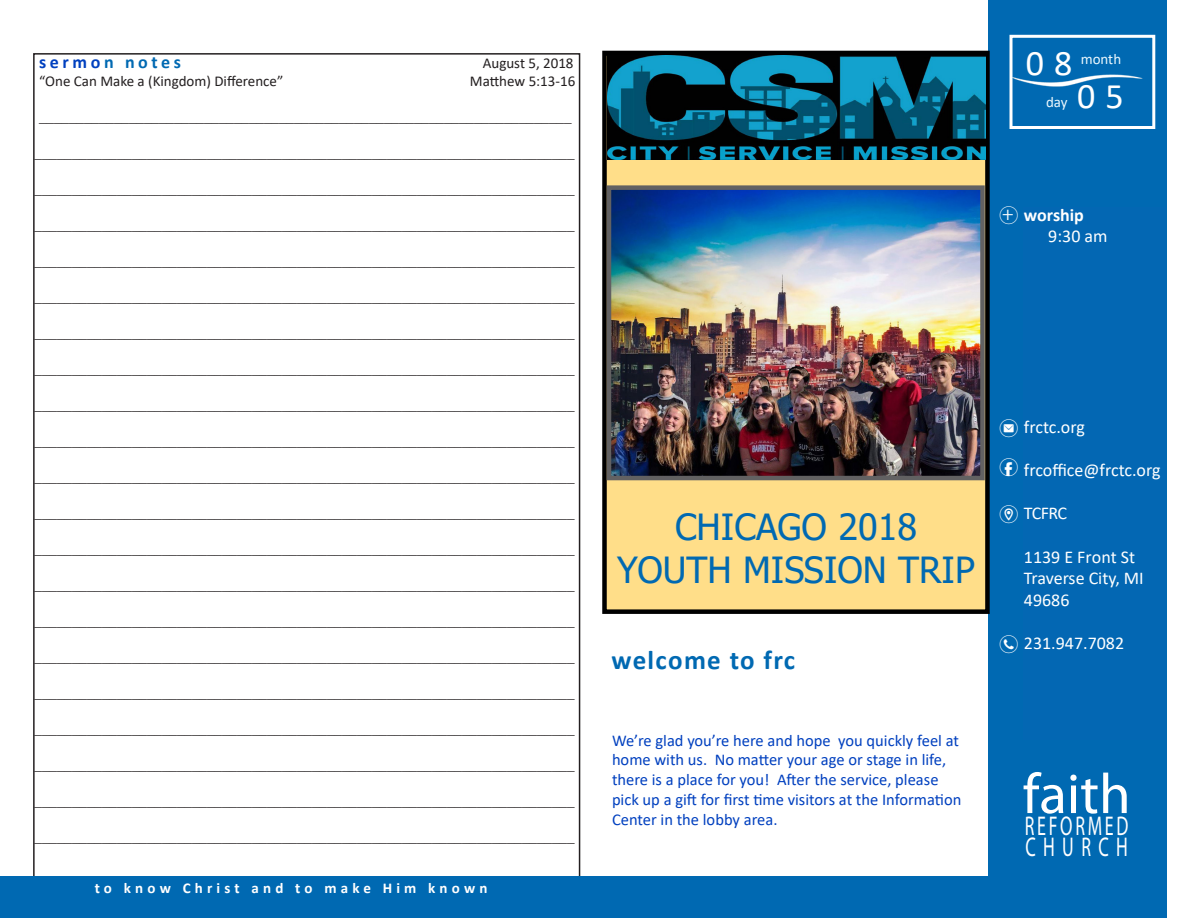
<style>
.page{position:relative;width:1188px;height:918px;background:#fff}
.page>*{position:absolute;margin:0;border:0;box-sizing:border-box;transform-origin:0 0}
.t1{font:57px "Myriad Pro";color:#fff}
.t2{font:36px "Tahoma";color:#0069b2}
.t3{font:36px "Calibri";color:#fff}
.t4{font:27.15px "Myriad Pro";letter-spacing:.15em;color:#fff;scale:.66 1}
.t5{font:700 27px "Calibri";letter-spacing:.05em;color:#0069b2}
.t6{font:21px "Minion Pro";color:#fff}
.t7{font:18px/21.6px "Calibri";color:#fff}
.t8{font:700 18px "Calibri";letter-spacing:.2em;color:#0069b2}
.t9{font:700 18px "Calibri";color:#fff}
.t10{font:18px "typeecon";color:#fff}
.t11{font:16.5px/19.8px "Calibri";color:#0040bf}
.t12{font:700 15px "Century Gothic";color:#231f20}
.t13{font:15px "Century Gothic";color:#231f20}
.t14{font:15px "Calibri";color:#231f20}
.t15{font:700 15px "Calibri";letter-spacing:.28em;color:#fff}
.t16{font:15px "Calibri";color:#eaf7fd}
.s1{color:#0040bf}
.s2{font-family:"typeecon";font-weight:400}
.s3{font-family:"typeecon"}
</style>
<div class="page">
<div style="left:988px;top:0;width:178px;height:918px;background:#0069b2"></div>
<img style="left:1014px;top:74px;width:129px;height:13px">
<div style="left:0;top:876px;width:1009px;height:41px;background:#0069b2"></div>
<div style="left:1010px;top:35px;width:145px;height:94px;border:3px solid #fff"></div>
<div style="left:604px;top:53px;width:383px;height:559px;background:#ffde89"></div>
<div style="left:602px;top:51px;width:388px;height:563px;border:4px solid #000"></div>
<img style="left:607px;top:55px;width:379px;height:104px">
<img style="left:612px;top:190px;width:368px;height:285px">
<div style="left:607px;top:185px;width:378px;height:295px;border:4px solid #626162"></div>
<p class="t8" style="left:39px;top:49px;width:143px"><span class="s1">sermo</span>n notes</p>
<p class="t14" style="left:483px;top:53px;width:92px">August 5, 2018</p>
<p class="t14" style="left:39px;top:71px;width:246px">“One Can Make a (Kingdom) Difference”</p>
<p class="t14" style="left:470px;top:71px;width:107px">Matthew 5:13-16</p>
<p class="t13" style="left:39px;top:106px;width:534px">_______________________________________________________________________</p>
<p class="t13" style="left:35px;top:142px;width:541px">________________________________________________________________________</p>
<p class="t13" style="left:35px;top:178px;width:541px">________________________________________________________________________</p>
<p class="t13" style="left:35px;top:214px;width:541px">________________________________________________________________________</p>
<p class="t13" style="left:35px;top:250px;width:541px">________________________________________________________________________</p>
<p class="t13" style="left:35px;top:286px;width:541px">________________________________________________________________________</p>
<p class="t13" style="left:35px;top:322px;width:541px">________________________________________________________________________</p>
<p class="t13" style="left:35px;top:358px;width:541px">________________________________________________________________________</p>
<p class="t12" style="left:35px;top:393px;width:541px">________________________________________________________________________</p>
<p class="t12" style="left:35px;top:429px;width:541px">________________________________________________________________________</p>
<p class="t12" style="left:35px;top:465px;width:541px">________________________________________________________________________</p>
<p class="t12" style="left:35px;top:501px;width:541px">________________________________________________________________________</p>
<p class="t12" style="left:35px;top:537px;width:541px">________________________________________________________________________</p>
<p class="t12" style="left:35px;top:573px;width:541px">________________________________________________________________________</p>
<p class="t12" style="left:35px;top:609px;width:541px">________________________________________________________________________</p>
<p class="t12" style="left:35px;top:645px;width:541px">________________________________________________________________________</p>
<p class="t12" style="left:35px;top:681px;width:541px">________________________________________________________________________</p>
<p class="t12" style="left:35px;top:717px;width:541px">________________________________________________________________________</p>
<p class="t12" style="left:35px;top:753px;width:541px">________________________________________________________________________</p>
<p class="t12" style="left:35px;top:789px;width:541px">________________________________________________________________________</p>
<p class="t12" style="left:35px;top:825px;width:541px">________________________________________________________________________</p>
<p class="t15" style="left:95px;top:877px;width:394px">to know Christ and to make Him known</p>
<p class="t3" style="left:1026px;top:38px;width:48px">0 8</p>
<p class="t16" style="left:1046px;top:92px;width:23px">day</p>
<p class="t16" style="left:1081px;top:49px;width:42px">month</p>
<p class="t3" style="left:1077px;top:71px;width:48px">0 5</p>
<p class="t9" style="left:999px;top:202px;width:86px"><span class="s2">A</span> worship</p>
<p class="t7" style="left:1048px;top:225px;width:61px">9:30 am</p>
<p class="t6" style="left:1002px;top:200px;width:14px">+</p>
<p class="t2" style="left:675px;top:503px;width:243px">CHICAGO 2018</p>
<p class="t2" style="left:617px;top:546px;width:359px">YOUTH MISSION TRIP</p>
<p class="t5" style="left:611px;top:641px;width:185px">welcome to frc</p>
<p class="t11" style="left:612px;top:730px;width:351px">We’re glad you’re here and hope you quickly feel at home with us. No matter your age or stage in life, there is a place for you! After the service, please pick up a gift for first time visitors at the Information Center in the lobby area.</p>
<p class="t7" style="left:999px;top:416px;width:87px"><span class="s3">E</span> frctc.org</p>
<p class="t7" style="left:1024px;top:459px;width:138px">frcoffice@frctc.org</p>
<p class="t7" style="left:999px;top:502px;width:69px"><span class="s3">M</span> TCFRC</p>
<p class="t7" style="left:1024px;top:545px;width:113px">1139 E Front St</p>
<p class="t7" style="left:1024px;top:567px;width:121px">Traverse City, MI<br>49686</p>
<p class="t7" style="left:999px;top:632px;width:126px"><span class="s3">N</span> 231.947.7082</p>
<p class="t10" style="left:999px;top:459px;width:21px">F</p>
<p class="t1" style="left:1023px;top:759px;width:109px">faith</p>
<p class="t4" style="left:1025px;top:809px;width:158px">REFORMED</p>
<p class="t4" style="left:1025px;top:830px;width:157px">CHURCH</p>
</div>
